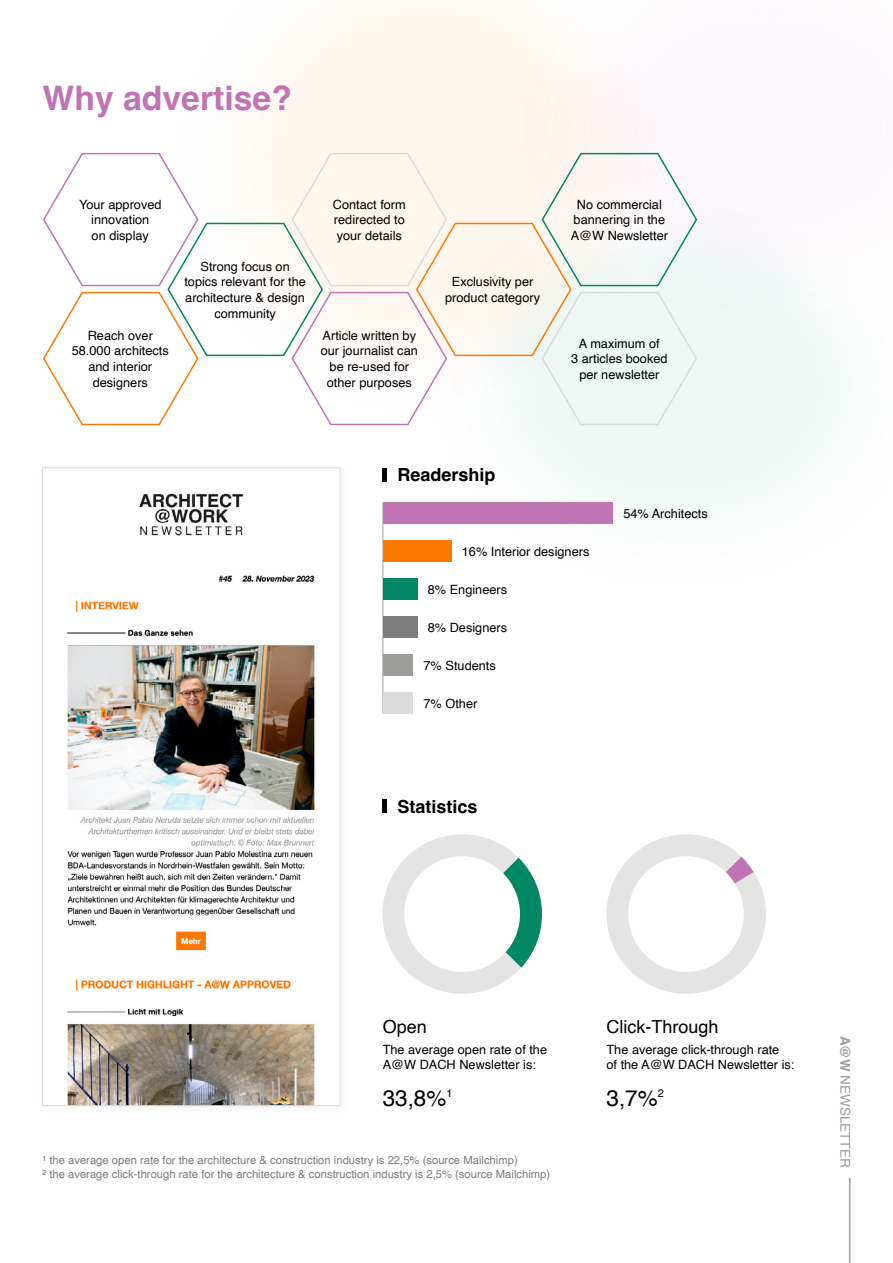
<style>
.page{position:relative;width:893px;height:1263px;background:#fff}
.page>*{position:absolute;margin:0;border:0;box-sizing:border-box;transform-origin:0 0}
.t1{font:700 33.75px "Helvetica";color:#c074b4}
.t2{font:22.5px "Helvetica";color:#000}
.t3{font:700 18px "Helvetica";color:#000}
.t4{font:18px "Helvetica";color:#000}
.t5{font:13.5px "Helvetica";color:#9e9e9d}
.t6{font:12.75px/15.8px "Helvetica";color:#000;text-align:center}
.t7{font:11.25px/13.5px "Helvetica";color:#7d7c7c}
.s1{font-weight:700}
</style>
<div class="page">
<img style="left:253px;top:0;width:592px;height:631px">
<div style="left:35px;top:460px;width:317px;height:657px;background:#fff"></div>
<img style="left:67px;top:493px;width:248px;height:611px">
<hr style="left:849px;top:1178px;width:1px;height:85px;background:#9e9e9d">
<hr style="left:383px;top:468px;width:4px;height:13px;background:#000">
<hr style="left:383px;top:502px;width:1px;height:212px;background:#9e9e9d">
<div style="left:383px;top:502px;width:230px;height:22px;background:#c074b4"></div>
<div style="left:383px;top:540px;width:68px;height:22px;background:#ff7800"></div>
<div style="left:383px;top:579px;width:34px;height:21px;background:#008764"></div>
<div style="left:383px;top:617px;width:34px;height:21px;background:#7d7d7d"></div>
<div style="left:383px;top:655px;width:30px;height:21px;background:#9e9e9d"></div>
<div style="left:383px;top:693px;width:30px;height:21px;background:#dbdbdb"></div>
<hr style="left:383px;top:799px;width:4px;height:14px;background:#000">
<svg style="left:382px;top:834px;width:160px;height:160px"></svg>
<svg style="left:606px;top:834px;width:160px;height:160px"></svg>
<svg style="left:43px;top:152px;width:655px;height:274px"></svg>
<h1 class="t1" style="left:43px;top:78px;width:251px">Why advertise?</h1>
<p class="t6" style="left:79px;top:197px;width:84px">Your approved innovation<br>on display</p>
<p class="t6" style="left:72px;top:328px;width:99px">Reach over<br>58.000 architects and interior designers</p>
<p class="t6" style="left:184px;top:259px;width:123px">Strong focus on topics relevant for the architecture &amp; design community</p>
<p class="t6" style="left:333px;top:197px;width:74px;text-align:justify">Contact form redirected to your details</p>
<p class="t6" style="left:321px;top:328px;width:99px">Article written by our journalist can be re-used for other purposes</p>
<p class="t6" style="left:445px;top:274px;width:96px">Exclusivity per product category</p>
<p class="t6" style="left:571px;top:197px;width:99px">No commercial bannering in the<br>A@W Newsletter</p>
<p class="t6" style="left:571px;top:335px;width:98px">A maximum of<br>3 articles booked per newsletter</p>
<h3 class="t3" style="left:398px;top:464px;width:100px">Readership</h3>
<p class="t6" style="left:462px;top:544px;width:129px">16% Interior designers</p>
<p class="t6" style="left:428px;top:582px;width:81px">8% Engineers</p>
<p class="t6" style="left:428px;top:620px;width:81px">8% Designers</p>
<p class="t6" style="left:424px;top:658px;width:74px">7% Students</p>
<p class="t6" style="left:424px;top:696px;width:55px">7% Other</p>
<p class="t6" style="left:623px;top:506px;width:86px">54% Architects</p>
<h3 class="t3" style="left:398px;top:795px;width:82px">Statistics</h3>
<h3 class="t4" style="left:383px;top:1012px;width:46px">Open</h3>
<p class="t6" style="left:383px;top:1042px;width:166px;text-align:left">The average open rate of the<br>A@W DACH Newsletter is:</p>
<h2 class="t2" style="left:383px;top:1081px;width:71px">33,8%<sup>1</sup></h2>
<p class="t7" style="left:43px;top:1154px;width:509px">¹ the average open rate for the architecture &amp; construction industry is 22,5% (source Mailchimp)<br>² the average click-through rate for the architecture &amp; construction industry is 2,5% (source Mailchimp)</p>
<h3 class="t4" style="left:606px;top:1012px;width:114px">Click-Through</h3>
<p class="t6" style="left:606px;top:1042px;width:189px;text-align:left">The average click-through rate<br>of the A@W DACH Newsletter is:</p>
<h2 class="t2" style="left:606px;top:1081px;width:59px">3,7%<sup>2</sup></h2>
<p class="t5" style="left:855px;top:1036px;width:133px;rotate:90deg"><span class="s1">A@W</span> NEWSLETTER</p>
</div>
